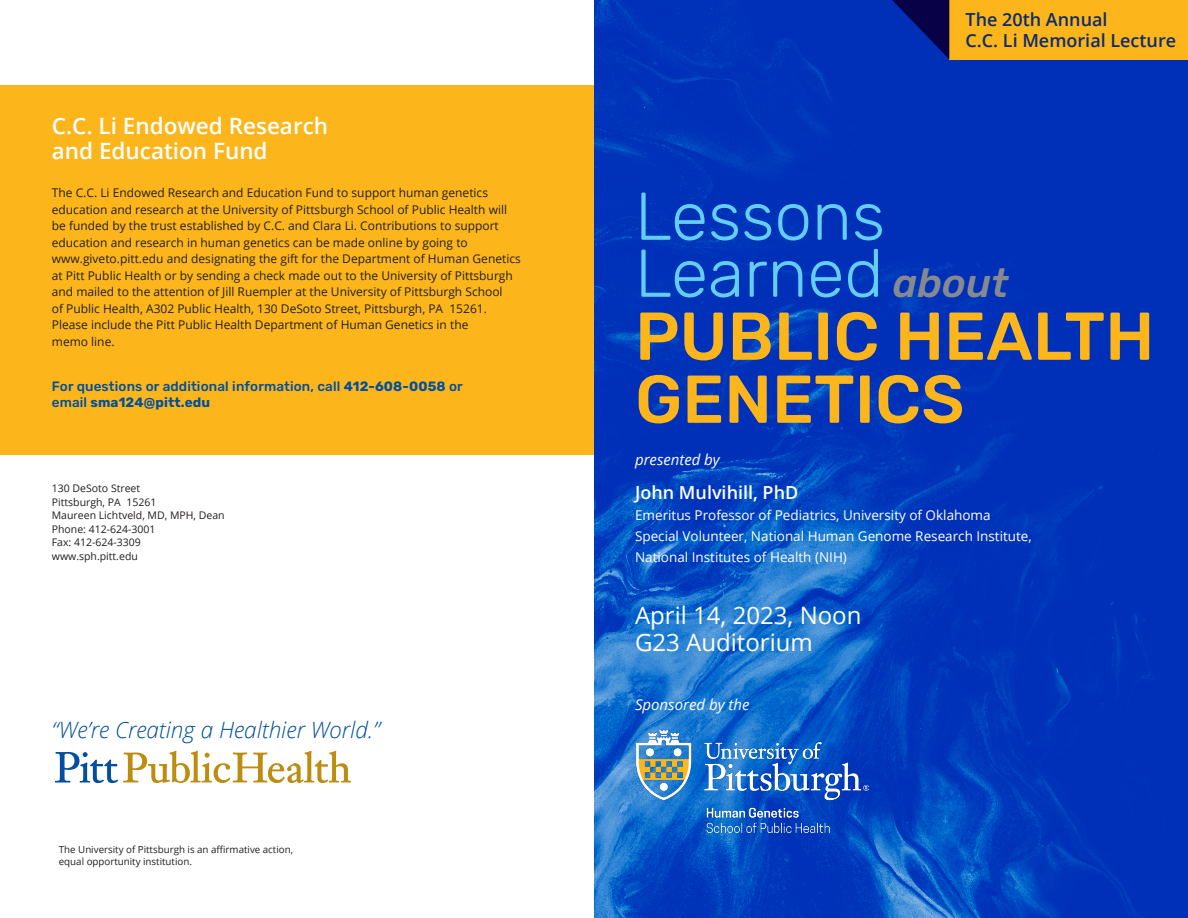
<style>
.page{position:relative;width:1188px;height:918px;background:#fff}
.page>*{position:absolute;margin:0;border:0;box-sizing:border-box;transform-origin:0 0}
.t1{font:500 67.5px/63px "Rubik";color:#fcb61c}
.t2{font:300 67.5px/57px "Rubik";color:#63cdf3}
.t3{font:24px "Open Sans";color:#fff}
.t4{font:600 22.5px/25.5px "Open Sans";color:#fff}
.t5{font:italic 300 22.5px "Open Sans";color:#014f9e}
.t6{font:600 18px "Open Sans";color:#0d2b6d}
.t7{font:600 18px "Open Sans";color:#fff}
.t8{font:italic 15px "Open Sans";color:#fff}
.t9{font:13.5px/21px "Open Sans";color:#fff}
.t10{font:500 13.5px/16.5px "Rubik";letter-spacing:.01em;color:#014f9e}
.t11{font:12px/16.5px "Open Sans";color:#231f20}
.t12{font:10.5px/13.5px "Open Sans";color:#231f20}
.t13{font:9.75px/11.7px "Open Sans";color:#231f20}
.s1{font-weight:700}
.s2{font-weight:500;font-style:italic;font-size:40.5px;color:#868a8e}
</style>
<div class="page">
<div style="left:0;top:85px;width:602px;height:370px;background:#fcb61c"></div>
<img style="left:594px;top:0;width:594px;height:918px">
<div style="left:949px;top:0;width:239px;height:59px;background:#fcb61c"></div>
<svg style="left:892px;top:0;width:57px;height:59px;background:#041880"></svg>
<img style="left:637px;top:731px;width:232px;height:102px">
<svg style="left:55px;top:751px;width:296px;height:32px"></svg>
<p class="t4" style="left:52px;top:112px;width:278px">C.C. Li Endowed Research and Education Fund</p>
<p class="t11" style="left:52px;top:185px;width:470px">The C.C. Li Endowed Research and Education Fund to support human genetics education and research at the University of Pittsburgh School of Public Health will be funded by the trust established by C.C. and Clara Li. Contributions to support education and research in human genetics can be made online by going to www.giveto.pitt.edu and designating the gift for the Department of Human Genetics at Pitt Public Health or by sending a check made out to the University of Pittsburgh and mailed to the attention of Jill Ruempler at the University of Pittsburgh School<br>of Public Health, A302 Public Health, 130 DeSoto Street, Pittsburgh, PA 15261.<br>Please include the Pitt Public Health Department of Human Genetics in the<br>memo line.</p>
<p class="t10" style="left:52px;top:378px;width:413px">For questions or additional information, call <span class="s1">412-608-0058</span> or email <span class="s1">sma124@pitt.edu</span></p>
<p class="t12" style="left:52px;top:482px;width:174px">130 DeSoto Street<br>Pittsburgh, PA 15261<br>Maureen Lichtveld, MD, MPH, Dean<br>Phone: 412-624-3001<br>Fax: 412-624-3309 www.sph.pitt.edu</p>
<p class="t5" style="left:52px;top:715px;width:330px">“We’re Creating a Healthier World.”</p>
<p class="t13" style="left:59px;top:843px;width:236px">The University of Pittsburgh is an affirmative action, equal opportunity institution.</p>
<p class="t6" style="left:966px;top:7px;width:144px">The 20th Annual</p>
<p class="t6" style="left:966px;top:28px;width:212px">C.C. Li Memorial Lecture</p>
<p class="t2" style="left:635px;top:190px;width:375px">Lessons<br>Learned <span class="s2">about</span></p>
<p class="t1" style="left:635px;top:307px;width:521px">PUBLIC HEALTH<br>GENETICS</p>
<p class="t8" style="left:635px;top:449px;width:86px">presented by</p>
<p class="t7" style="left:635px;top:480px;width:165px">John Mulvihill, PhD</p>
<p class="t9" style="left:635px;top:505px;width:357px">Emeritus Professor of Pediatrics, University of Oklahoma</p>
<p class="t9" style="left:635px;top:526px;width:398px">Special Volunteer, National Human Genome Research Institute,<br>National Institutes of Health (NIH)</p>
<p class="t3" style="left:635px;top:599px;width:228px">April 14, 2023, Noon</p>
<p class="t3" style="left:635px;top:626px;width:179px">G23 Auditorium</p>
<p class="t8" style="left:635px;top:694px;width:116px">Sponsored by the</p>
</div>
